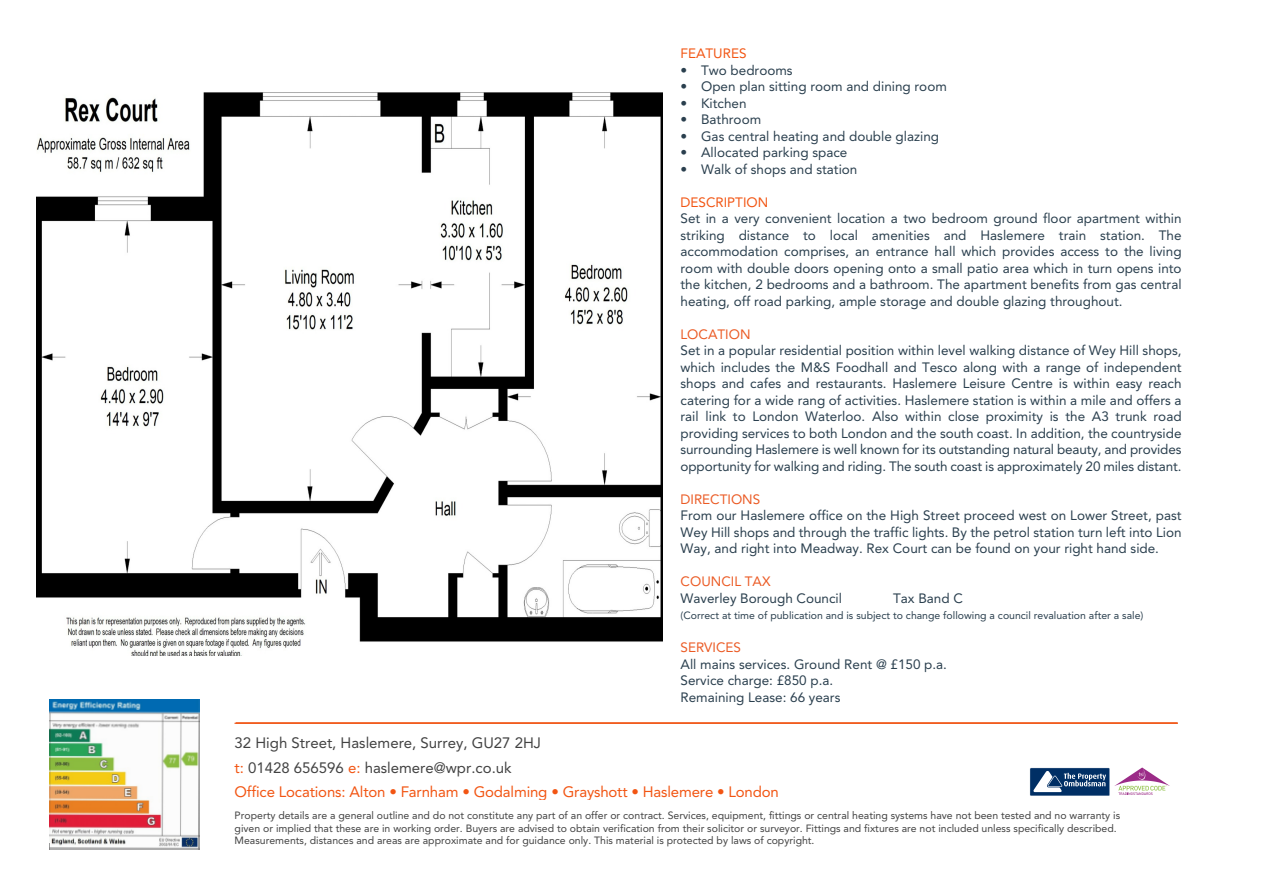
<style>
.page{position:relative;width:1263px;height:893px;background:#fff}
.page>*{position:absolute;margin:0;border:0;box-sizing:border-box;transform-origin:0 0}
.t1{font:15px/24.8px "Avenir LT Std";color:#424242}
.t2{font:15px "Avenir LT Std";letter-spacing:-.01em;color:#f25513}
.t3{font:13.5px/16.5px "Avenir LT Std";color:#2a3f4e;text-align:justify}
.t4{font:13.5px "Avenir LT Std";color:#eb5b25}
.t5{font:13.5px "Avenir LT Std";color:#f25513}
.t6{font:10.5px/12.5px "Avenir LT Std";color:#424242}
.t7{font:10.5px "Avenir LT Std";color:#2a3f4e}
.s1{color:#f25513}
</style>
<div class="page">
<hr style="left:234px;top:723px;width:944px;height:1px;background:#eb5b25">
<svg style="left:1030px;top:767px;width:140px;height:29px"></svg>
<hr style="left:236px;top:722px;width:942px;height:2px;background:#f25513">
<img style="left:49px;top:699px;width:151px;height:151px">
<img style="left:36px;top:92px;width:627px;height:564px">
<p class="t1" style="left:235px;top:732px;width:308px">32 High Street, Haslemere, Surrey, GU27 2HJ <span class="s1">t:</span> 01428 656596 <span class="s1">e:</span> haslemere@wpr.co.uk</p>
<p class="t5" style="left:680px;top:48px;width:67px">FEATURES</p>
<p class="t3" style="left:680px;top:63px;width:114px">• Two bedrooms</p>
<p class="t3" style="left:680px;top:80px;width:268px">• Open plan sitting room and dining room</p>
<p class="t3" style="left:680px;top:96px;width:68px">• Kitchen</p>
<p class="t3" style="left:680px;top:113px;width:82px">• Bathroom</p>
<p class="t3" style="left:680px;top:129px;width:260px">• Gas central heating and double glazing</p>
<p class="t3" style="left:680px;top:146px;width:168px">• Allocated parking space</p>
<p class="t3" style="left:680px;top:162px;width:178px">• Walk of shops and station</p>
<p class="t5" style="left:680px;top:197px;width:89px">DESCRIPTION</p>
<p class="t3" style="left:680px;top:212px;width:503px">Set in a very convenient location a two bedroom ground floor apartment within striking distance to local amenities and Haslemere train station. The accommodation comprises, an entrance hall which provides access to the living room with double doors opening onto a small patio area which in turn opens into the kitchen, 2 bedrooms and a bathroom. The apartment benefits from gas central heating, off road parking, ample storage and double glazing throughout.</p>
<p class="t4" style="left:680px;top:329px;width:72px">LOCATION</p>
<p class="t3" style="left:680px;top:344px;width:503px">Set in a popular residential position within level walking distance of Wey Hill shops, which includes the M&amp;S Foodhall and Tesco along with a range of independent shops and cafes and restaurants. Haslemere Leisure Centre is within easy reach catering for a wide rang of activities. Haslemere station is within a mile and offers a rail link to London Waterloo. Also within close proximity is the A3 trunk road providing services to both London and the south coast. In addition, the countryside surrounding Haslemere is well known for its outstanding natural beauty, and provides opportunity for walking and riding. The south coast is approximately 20 miles distant.</p>
<p class="t4" style="left:680px;top:494px;width:81px">DIRECTIONS</p>
<p class="t3" style="left:680px;top:509px;width:503px">From our Haslemere office on the High Street proceed west on Lower Street, past Wey Hill shops and through the traffic lights. By the petrol station turn left into Lion Way, and right into Meadway. Rex Court can be found on your right hand side.</p>
<p class="t4" style="left:680px;top:576px;width:92px">COUNCIL TAX</p>
<p class="t3" style="left:680px;top:591px;width:163px">Waverley Borough Council</p>
<p class="t3" style="left:893px;top:591px;width:71px">Tax Band C</p>
<p class="t7" style="left:680px;top:611px;width:464px">(Correct at time of publication and is subject to change following a council revaluation after a sale)</p>
<p class="t4" style="left:680px;top:642px;width:62px">SERVICES</p>
<p class="t3" style="left:680px;top:657px;width:268px;text-align:left">All mains services. Ground Rent @ £150 p.a.<br>Service charge: £850 p.a.<br>Remaining Lease: 66 years</p>
<p class="t2" style="left:235px;top:786px;width:546px">Office Locations: Alton • Farnham • Godalming • Grayshott • Haslemere • London</p>
<p class="t6" style="left:235px;top:810px;width:887px">Property details are a general outline and do not constitute any part of an offer or contract. Services, equipment, fittings or central heating systems have not been tested and no warranty is given or implied that these are in working order. Buyers are advised to obtain verification from their solicitor or surveyor. Fittings and fixtures are not included unless specifically described.<br>Measurements, distances and areas are approximate and for guidance only. This material is protected by laws of copyright.</p>
</div>
